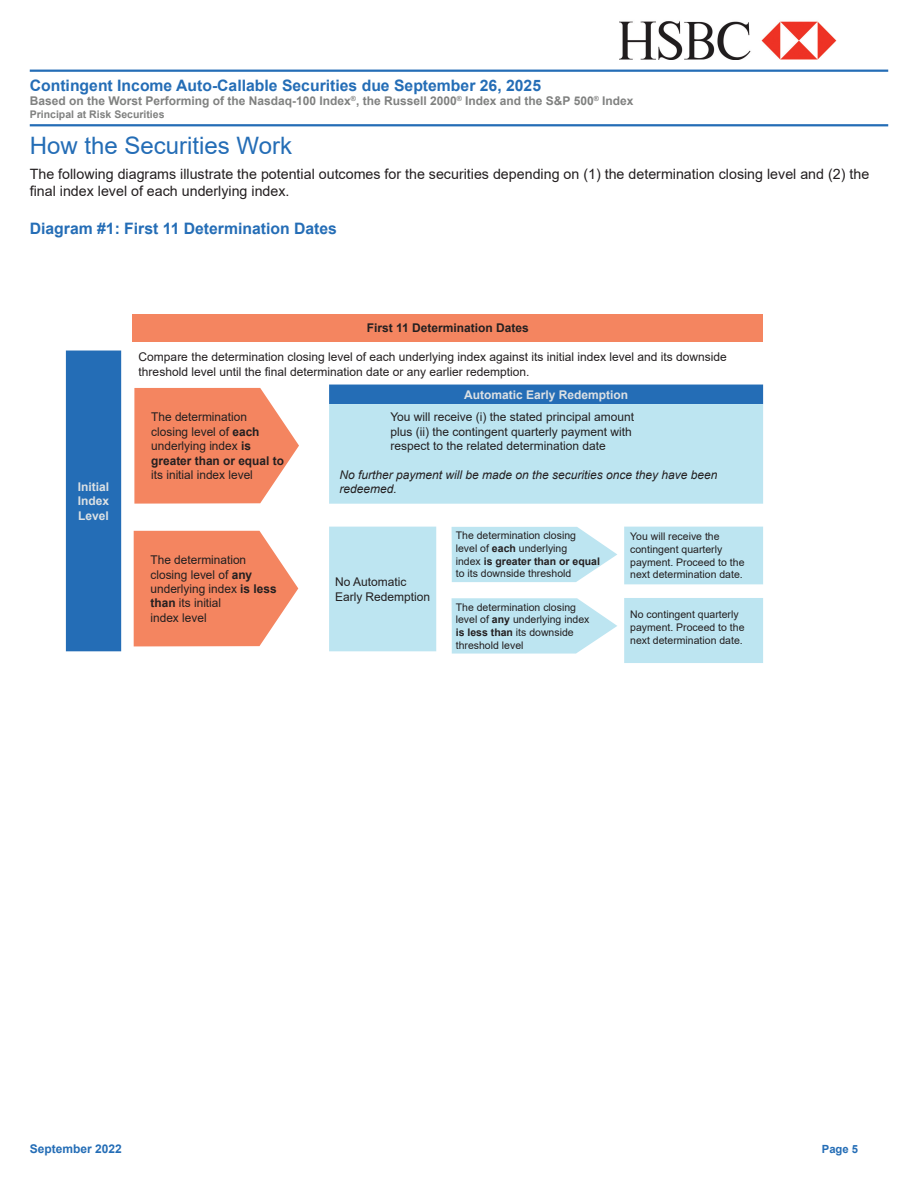
<style>
.page{position:relative;width:918px;height:1188px;background:#fff}
.page>*{position:absolute;margin:0;border:0;box-sizing:border-box;transform-origin:0 0}
.t1{font:24px "Arial";color:#246db6}
.t2{font:700 15.75px "Arial";color:#246db6}
.t3{font:14.25px/17.1px "Arial";color:#231f20}
.t4{font:12px/14.4px "Arial";color:#231f20}
.t5{font:700 12px "Arial";color:#808180}
.t6{font:italic 12px/14.4px "Arial";color:#231f20}
.t7{font:700 12px/14.4px "Arial";color:#dce1e4;text-align:justify}
.t8{font:700 12px "Arial";color:#231f20}
.t9{font:700 12px "Arial";color:#246db6}
.t10{font:700 11.25px "Arial";color:#246db6}
.t11{font:10.5px/12.6px "Arial";color:#231f20}
.t12{font:700 10.5px "Arial";color:#808180}
.s1{font-weight:700}
</style>
<div class="page">
<img style="left:619px;top:21px;width:218px;height:39px">
<hr style="left:30px;top:70px;width:858px;height:2px;background:#246db6">
<hr style="left:30px;top:124px;width:858px;height:2px;background:#246db6">
<div style="left:133px;top:314px;width:630px;height:28px;background:#f48560"></div>
<svg style="left:66px;top:351px;width:697px;height:300px"></svg>
<svg style="left:329px;top:404px;width:434px;height:259px;fill:#bde5f1"></svg>
<svg style="left:134px;top:388px;width:165px;height:116px;background:#f59473"></svg>
<svg style="left:134px;top:531px;width:164px;height:115px;background:#f59271"></svg>
<svg style="left:452px;top:527px;width:165px;height:55px;background:#c4e8f2"></svg>
<svg style="left:452px;top:598px;width:165px;height:56px;background:#c5e8f2"></svg>
<h2 class="t2" style="left:30px;top:74px;width:513px">Contingent Income Auto-Callable Securities due September 26, 2025</h2>
<p class="t5" style="left:30px;top:92px;width:605px">Based on the Worst Performing of the Nasdaq-100 Index<sup>®</sup>, the Russell 2000<sup>®</sup> Index and the S&amp;P 500<sup>®</sup> Index</p>
<p class="t12" style="left:30px;top:107px;width:136px">Principal at Risk Securities</p>
<h1 class="t1" style="left:30px;top:129px;width:264px">How the Securities Work</h1>
<p class="t3" style="left:30px;top:165px;width:841px">The following diagrams illustrate the potential outcomes for the securities depending on (1) the determination closing level and (2) the final index level of each underlying index.</p>
<h2 class="t2" style="left:30px;top:217px;width:309px">Diagram #1: First 11 Determination Dates</h2>
<p class="t7" style="left:78px;top:480px;width:33px">Initial Index Level</p>
<p class="t8" style="left:367px;top:320px;width:164px">First 11 Determination Dates</p>
<p class="t4" style="left:139px;top:350px;width:590px">Compare the determination closing level of each underlying index against its initial index level and its downside threshold level until the final determination date or any earlier redemption.</p>
<p class="t7" style="left:464px;top:387px;width:166px">Automatic Early Redemption</p>
<p class="t4" style="left:390px;top:410px;width:245px">You will receive (i) the stated principal amount plus (ii) the contingent quarterly payment with respect to the related determination date</p>
<p class="t6" style="left:339px;top:468px;width:380px">No further payment will be made on the securities once they have been redeemed.</p>
<p class="t4" style="left:151px;top:410px;width:134px">The determination closing level of <span class="s1">each </span>underlying index <span class="s1">is greater than or equal to</span></p>
<p class="t4" style="left:151px;top:468px;width:103px">its initial index level</p>
<p class="t4" style="left:151px;top:553px;width:128px">The determination closing level of <span class="s1">any </span>underlying index <span class="s1">is less than</span> its initial<br>index level</p>
<p class="t4" style="left:335px;top:575px;width:97px">No Automatic<br>Early Redemption</p>
<p class="t11" style="left:456px;top:529px;width:146px">The determination closing level of <span class="s1">each</span> underlying<br>index <span class="s1">is greater than or equal </span>to its downside threshold</p>
<p class="t11" style="left:456px;top:601px;width:135px">The determination closing level of <span class="s1">any</span> underlying index <span class="s1">is less than</span> its downside threshold level</p>
<p class="t11" style="left:630px;top:530px;width:116px">You will receive the contingent quarterly payment. Proceed to the next determination date.</p>
<p class="t11" style="left:630px;top:608px;width:116px">No contingent quarterly payment. Proceed to the next determination date.</p>
<p class="t9" style="left:30px;top:1141px;width:93px">September 2022</p>
<p class="t10" style="left:822px;top:1141px;width:38px">Page 5</p>
</div>
